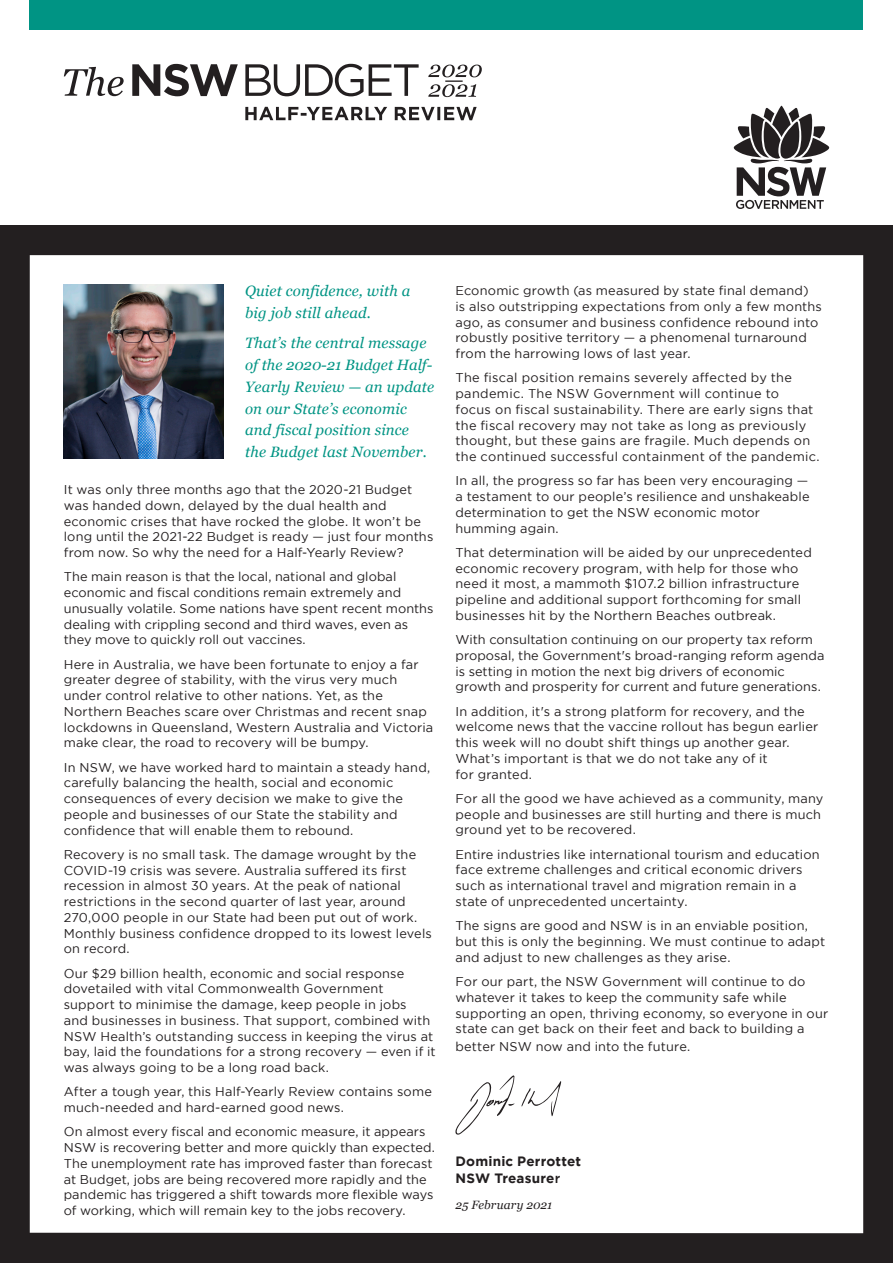
<style>
.page{position:relative;width:893px;height:1263px;background:#fff}
.page>*{position:absolute;margin:0;border:0;box-sizing:border-box;transform-origin:0 0}
.Budget20_-_Intro_par{font:italic 15px/21.8px "Georgia";letter-spacing:.01em;color:#009484}
.Body_text{font:700 13.5px/17.2px "Gotham";letter-spacing:.01em;color:#231f20}
.Body_text-2{font:12.75px/15.8px "Gotham";letter-spacing:.01em;color:#231f20}
.Body_text-3{font:italic 12px "Georgia";letter-spacing:.005em;color:#231f20}
.s1{font-weight:500}
</style>
<div class="page">
<div style="left:0;top:225px;width:893px;height:1038px;background:#231f20"></div>
<div style="left:30px;top:255px;width:833px;height:978px;background:#fff"></div>
<svg style="left:734px;top:106px;width:95px;height:103px"></svg>
<div style="left:30px;top:0;width:833px;height:30px;background:#009484"></div>
<svg style="left:521px;top:1081px;width:40px;height:36px"></svg>
<svg style="left:455px;top:1075px;width:60px;height:59px;background:#eeeded"></svg>
<img style="left:64px;top:285px;width:160px;height:174px">
<svg style="left:245px;top:107px;width:232px;height:13px"></svg>
<svg style="left:132px;top:64px;width:287px;height:32px"></svg>
<svg style="left:64px;top:67px;width:60px;height:29px"></svg>
<svg style="left:428px;top:65px;width:54px;height:32px"></svg>
<p class="Budget20_-_Intro_par" style="left:245px;top:280px;width:167px">Quiet confidence, with a big job still ahead.</p>
<p class="Budget20_-_Intro_par" style="left:245px;top:332px;width:191px">That’s the central message of the 2020-21 Budget Half-<br>Yearly Review — an update on our State’s economic and fiscal position since<br>the Budget last November.</p>
<p class="Body_text-2" style="left:64px;top:481px;width:371px">It was only three months ago that the 2020-21 Budget was handed down, delayed by the dual health and economic crises that have rocked the globe. It won’t be long until the 2021-22 Budget is ready — just four months from now. So why the need for a Half-Yearly Review?</p>
<p class="Body_text-2" style="left:64px;top:569px;width:371px">The main reason is that the local, national and global economic and fiscal conditions remain extremely and unusually volatile. Some nations have spent recent months dealing with crippling second and third waves, even as they move to quickly roll out vaccines.</p>
<p class="Body_text-2" style="left:64px;top:656px;width:371px">Here in Australia, we have been fortunate to enjoy a far greater degree of stability, with the virus very much under control relative to other nations. Yet, as the Northern Beaches scare over Christmas and recent snap lockdowns in Queensland, Western Australia and Victoria make clear, the road to recovery will be bumpy.</p>
<p class="Body_text-2" style="left:64px;top:759px;width:368px">In NSW, we have worked hard to maintain a steady hand, carefully balancing the health, social and economic consequences of every decision we make to give the people and businesses of our State the stability and confidence that will enable them to rebound.</p>
<p class="Body_text-2" style="left:64px;top:846px;width:370px">Recovery is no small task. The damage wrought by the COVID-19 crisis was severe. Australia suffered its first recession in almost 30 years. At the peak of national restrictions in the second quarter of last year, around 270,000 people in our State had been put out of work.<br>Monthly business confidence dropped to its lowest levels on record.</p>
<p class="Body_text-2" style="left:64px;top:965px;width:373px">Our $29 billion health, economic and social response dovetailed with vital Commonwealth Government support to minimise the damage, keep people in jobs<br>and businesses in business. That support, combined with NSW Health’s outstanding success in keeping the virus at bay, laid the foundations for a strong recovery — even if it was always going to be a long road back.</p>
<p class="Body_text-2" style="left:64px;top:1084px;width:370px">After a tough year, this Half-Yearly Review contains some much-needed and hard-earned good news.</p>
<p class="Body_text-2" style="left:64px;top:1124px;width:373px">On almost every fiscal and economic measure, it appears NSW is recovering better and more quickly than expected.<br>The unemployment rate has improved faster than forecast at Budget, jobs are being recovered more rapidly and the pandemic has triggered a shift towards more flexible ways of working, which will remain key to the jobs recovery.</p>
<p class="Body_text-2" style="left:455px;top:282px;width:368px">Economic growth (as measured by state final demand)<br>is also outstripping expectations from only a few months ago, as consumer and business confidence rebound into robustly positive territory — a phenomenal turnaround from the harrowing lows of last year.</p>
<p class="Body_text-2" style="left:455px;top:370px;width:366px">The fiscal position remains severely affected by the pandemic. The NSW Government will continue to<br>focus on fiscal sustainability. There are early signs that the fiscal recovery may not take as long as previously thought, but these gains are fragile. Much depends on the continued successful containment of the pandemic.</p>
<p class="Body_text-2" style="left:455px;top:473px;width:356px">In all, the progress so far has been very encouraging — a testament to our people’s resilience and unshakeable determination to get the NSW economic motor humming again.</p>
<p class="Body_text-2" style="left:455px;top:544px;width:358px">That determination will be aided by our unprecedented economic recovery program, with help for those who need it most, a mammoth $107.2 billion infrastructure pipeline and additional support forthcoming for small businesses hit by the Northern Beaches outbreak.</p>
<p class="Body_text-2" style="left:455px;top:631px;width:370px">With consultation continuing on our property tax reform proposal, the Government's broad-ranging reform agenda is setting in motion the next big drivers of economic growth and prosperity for current and future generations.</p>
<p class="Body_text-2" style="left:455px;top:703px;width:364px">In addition, it's a strong platform for recovery, and the welcome news that the vaccine rollout has begun earlier this week will no doubt shift things up another gear.<br>What’s important is that we do not take any of it<br>for granted.</p>
<p class="Body_text-2" style="left:455px;top:790px;width:369px">For all the good we have achieved as a community, many people and businesses are still hurting and there is much ground yet to be recovered.</p>
<p class="Body_text-2" style="left:455px;top:846px;width:366px">Entire industries like international tourism and education face extreme challenges and critical economic drivers such as international travel and migration remain in a state of unprecedented uncertainty.</p>
<p class="Body_text-2" style="left:455px;top:917px;width:371px">The signs are good and NSW is in an enviable position, but this is only the beginning. We must continue to adapt and adjust to new challenges as they arise.</p>
<p class="Body_text-2" style="left:455px;top:973px;width:374px">For our part, the NSW Government will continue to do whatever it takes to keep the community safe while supporting an open, thriving economy, so everyone in our state can get back on their feet and back to building a</p>
<p class="Body_text-2" style="left:455px;top:1038px;width:236px">better NSW now and into the future.</p>
<p class="Body_text" style="left:455px;top:1152px;width:127px">Dominic Perrottet<br>NSW Treasure<span class="s1">r</span></p>
<p class="Body_text-3" style="left:455px;top:1197px;width:98px">25 February 2021</p>
</div>
